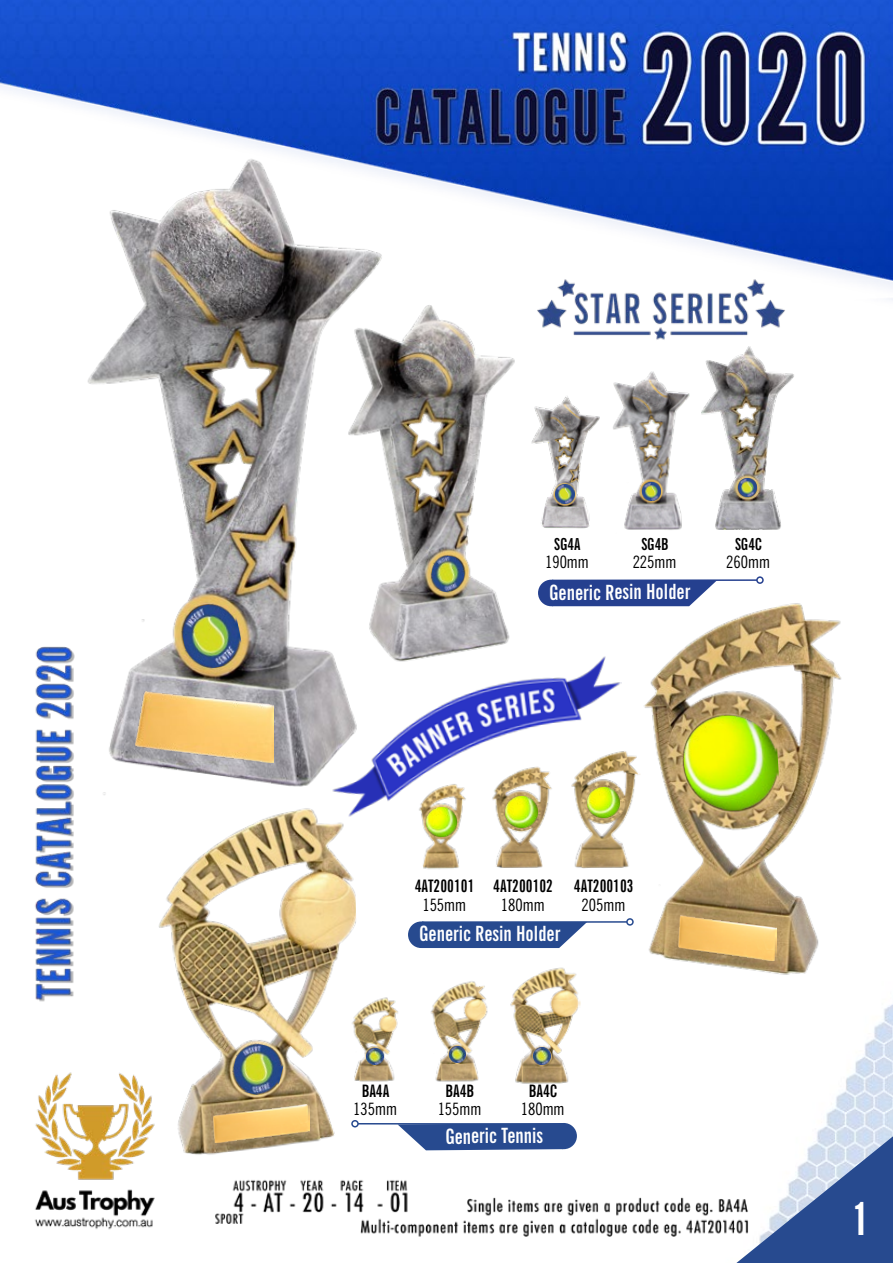
<style>
.page{position:relative;width:893px;height:1263px;background:#fff}
.page>*{position:absolute;margin:0;border:0;box-sizing:border-box;transform-origin:0 0}
.t1{font:45px "League Gothic";color:#fff}
.t2{font:700 extra-condensed 21px "News Gothic BT";color:#fff}
.t3{font:condensed 17.1px "News Gothic BT";color:#000}
.t4{font:700 extra-condensed 17.1px "News Gothic BT";color:#000}
.t5{font:700 extra-condensed 16.5px "News Gothic BT";color:#000}
</style>
<div class="page">
<img style="left:0;top:0;width:893px;height:1237px">
<svg style="left:710px;top:1119px;width:183px;height:144px"></svg>
<img style="left:634px;top:596px;width:215px;height:390px">
<img style="left:682px;top:715px;width:97px;height:96px">
<img style="left:568px;top:748px;width:73px;height:122px">
<img style="left:486px;top:824px;width:73px;height:46px">
<img style="left:409px;top:824px;width:68px;height:47px">
<div style="left:408px;top:921px;width:26px;height:27px;background:#274a8f;border-radius:50%"></div>
<hr style="left:422px;top:921px;width:205px;height:2px;background:#274a8f">
<div style="left:626px;top:918px;width:8px;height:8px;border:2px solid #274a8f;border-radius:50%"></div>
<svg style="left:425px;top:922px;width:162px;height:26px"></svg>
<img style="left:363px;top:992px;width:41px;height:95px">
<img style="left:367px;top:1048px;width:16px;height:16px">
<img style="left:427px;top:974px;width:65px;height:115px">
<img style="left:449px;top:1046px;width:17px;height:16px">
<img style="left:509px;top:963px;width:72px;height:122px">
<img style="left:534px;top:1048px;width:17px;height:16px">
<div style="left:551px;top:1123px;width:26px;height:26px;background:#274a8f;border-radius:50%"></div>
<hr style="left:358px;top:1123px;width:205px;height:2px;background:#274a8f">
<svg style="left:398px;top:1123px;width:165px;height:27px"></svg>
<img style="left:53px;top:102px;width:353px;height:716px">
<img style="left:525px;top:276px;width:273px;height:69px">
<img style="left:533px;top:386px;width:70px;height:147px">
<img style="left:612px;top:370px;width:84px;height:164px">
<img style="left:702px;top:347px;width:96px;height:186px">
<div style="left:538px;top:580px;width:26px;height:26px;background:#25408f;border-radius:50%"></div>
<hr style="left:552px;top:579px;width:205px;height:2px;background:#25408f">
<div style="left:756px;top:576px;width:8px;height:8px;border:2px solid #25408f;border-radius:50%"></div>
<svg style="left:555px;top:581px;width:162px;height:25px;background:#385098"></svg>
<img style="left:341px;top:289px;width:192px;height:350px">
<img style="left:177px;top:600px;width:68px;height:73px">
<img style="left:429px;top:553px;width:38px;height:42px">
<img style="left:738px;top:478px;width:19px;height:18px">
<img style="left:643px;top:482px;width:18px;height:18px">
<img style="left:555px;top:485px;width:19px;height:18px">
<img style="left:318px;top:639px;width:314px;height:185px">
<img style="left:506px;top:796px;width:32px;height:31px">
<img style="left:427px;top:808px;width:29px;height:28px">
<img style="left:144px;top:799px;width:219px;height:368px">
<img style="left:228px;top:1039px;width:59px;height:60px">
<img style="left:214px;top:1104px;width:95px;height:38px">
<img style="left:679px;top:916px;width:98px;height:45px">
<img style="left:135px;top:691px;width:138px;height:72px">
<p class="t5" style="left:554px;top:534px;width:28px">SG4A</p>
<p class="t3" style="left:545px;top:552px;width:45px">190mm</p>
<p class="t5" style="left:641px;top:534px;width:29px">SG4B</p>
<p class="t3" style="left:633px;top:552px;width:45px">225mm</p>
<p class="t2" style="left:549px;top:579px;width:143px">Generic Resin Holder</p>
<p class="t5" style="left:735px;top:534px;width:29px">SG4C</p>
<p class="t3" style="left:726px;top:552px;width:45px">260mm</p>
<p class="t4" style="left:415px;top:876px;width:61px">4AT200101</p>
<p class="t3" style="left:422px;top:894px;width:45px">155mm</p>
<p class="t4" style="left:493px;top:876px;width:61px">4AT200102</p>
<p class="t3" style="left:501px;top:894px;width:45px">180mm</p>
<p class="t2" style="left:419px;top:921px;width:143px">Generic Resin Holder</p>
<p class="t4" style="left:574px;top:876px;width:61px">4AT200103</p>
<p class="t3" style="left:582px;top:894px;width:45px">205mm</p>
<p class="t4" style="left:362px;top:1080px;width:29px">BA4A</p>
<p class="t3" style="left:353px;top:1098px;width:45px">135mm</p>
<p class="t4" style="left:529px;top:1080px;width:30px">BA4C</p>
<p class="t3" style="left:521px;top:1098px;width:45px">180mm</p>
<p class="t2" style="left:445px;top:1124px;width:99px;rotate:-1deg">Generic Tennis</p>
<p class="t4" style="left:446px;top:1080px;width:30px">BA4B</p>
<p class="t3" style="left:438px;top:1098px;width:45px">155mm</p>
<h1 class="t1" style="left:855px;top:1192px;width:12px">1</h1>
</div>
